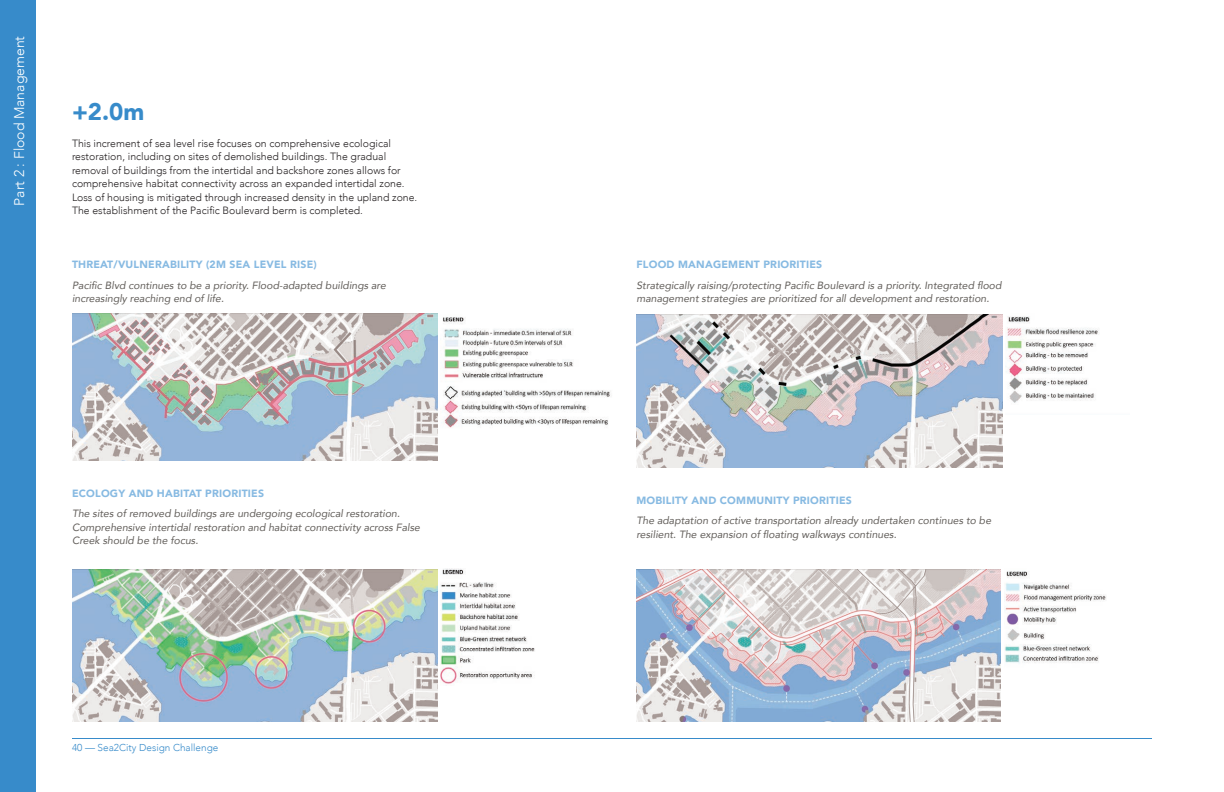
<style>
.page{position:relative;width:1224px;height:792px;background:#fff}
.page>*{position:absolute;margin:0;border:0;box-sizing:border-box;transform-origin:0 0}
.t1{font:900 24px "Avenir";color:#378bca}
.t2{font:300 14px "Avenir";color:#fff}
.t3{font:italic 10.5px/13.5px "Avenir";color:#615d59}
.t4{font:300 10.5px/13.5px "Avenir";color:#231f20}
.t5{font:900 10.5px "Avenir";letter-spacing:.02em;color:#87bae2}
.t6{font:300 10px "Avenir";color:#378bca}
</style>
<div class="page">
<div style="left:0;top:0;width:36px;height:792px;background:#378bca"></div>
<hr style="left:72px;top:738px;width:1080px;height:1px;background:#378bca">
<img style="left:636px;top:314px;width:366px;height:154px">
<img style="left:72px;top:314px;width:366px;height:147px">
<img style="left:72px;top:569px;width:366px;height:152px">
<img style="left:636px;top:570px;width:364px;height:151px">
<img style="left:1005px;top:571px;width:101px;height:92px">
<img style="left:441px;top:569px;width:94px;height:115px">
<img style="left:443px;top:317px;width:168px;height:111px">
<img style="left:1005px;top:316px;width:94px;height:87px">
<h2 class="t2" style="left:11px;top:206px;width:171px;rotate:-90deg">Part 2 : Flood Management</h2>
<h1 class="t1" style="left:72px;top:92px;width:74px">+2.0m</h1>
<p class="t4" style="left:72px;top:136px;width:347px">This increment of sea level rise focuses on comprehensive ecological restoration, including on sites of demolished buildings. The gradual removal of buildings from the intertidal and backshore zones allows for comprehensive habitat connectivity across an expanded intertidal zone.<br>Loss of housing is mitigated through increased density in the upland zone.<br>The establishment of the Pacific Boulevard berm is completed.</p>
<p class="t5" style="left:72px;top:256px;width:246px">THREAT/VULNERABILITY (2M SEA LEVEL RISE)</p>
<p class="t3" style="left:72px;top:278px;width:315px">Pacific Blvd continues to be a priority. Flood-adapted buildings are increasingly reaching end of life.</p>
<p class="t5" style="left:72px;top:484px;width:194px">ECOLOGY AND HABITAT PRIORITIES</p>
<p class="t3" style="left:72px;top:507px;width:350px">The sites of removed buildings are undergoing ecological restoration.<br>Comprehensive intertidal restoration and habitat connectivity across False<br>Creek should be the focus.</p>
<p class="t6" style="left:72px;top:742px;width:148px">40 — Sea2City Design Challenge</p>
<p class="t5" style="left:636px;top:256px;width:187px">FLOOD MANAGEMENT PRIORITIES</p>
<p class="t3" style="left:636px;top:278px;width:367px">Strategically raising/protecting Pacific Boulevard is a priority. Integrated flood management strategies are prioritized for all development and restoration.</p>
<p class="t5" style="left:636px;top:491px;width:217px">MOBILITY AND COMMUNITY PRIORITIES</p>
<p class="t3" style="left:636px;top:514px;width:356px">The adaptation of active transportation already undertaken continues to be resilient. The expansion of floating walkways continues.</p>
</div>
